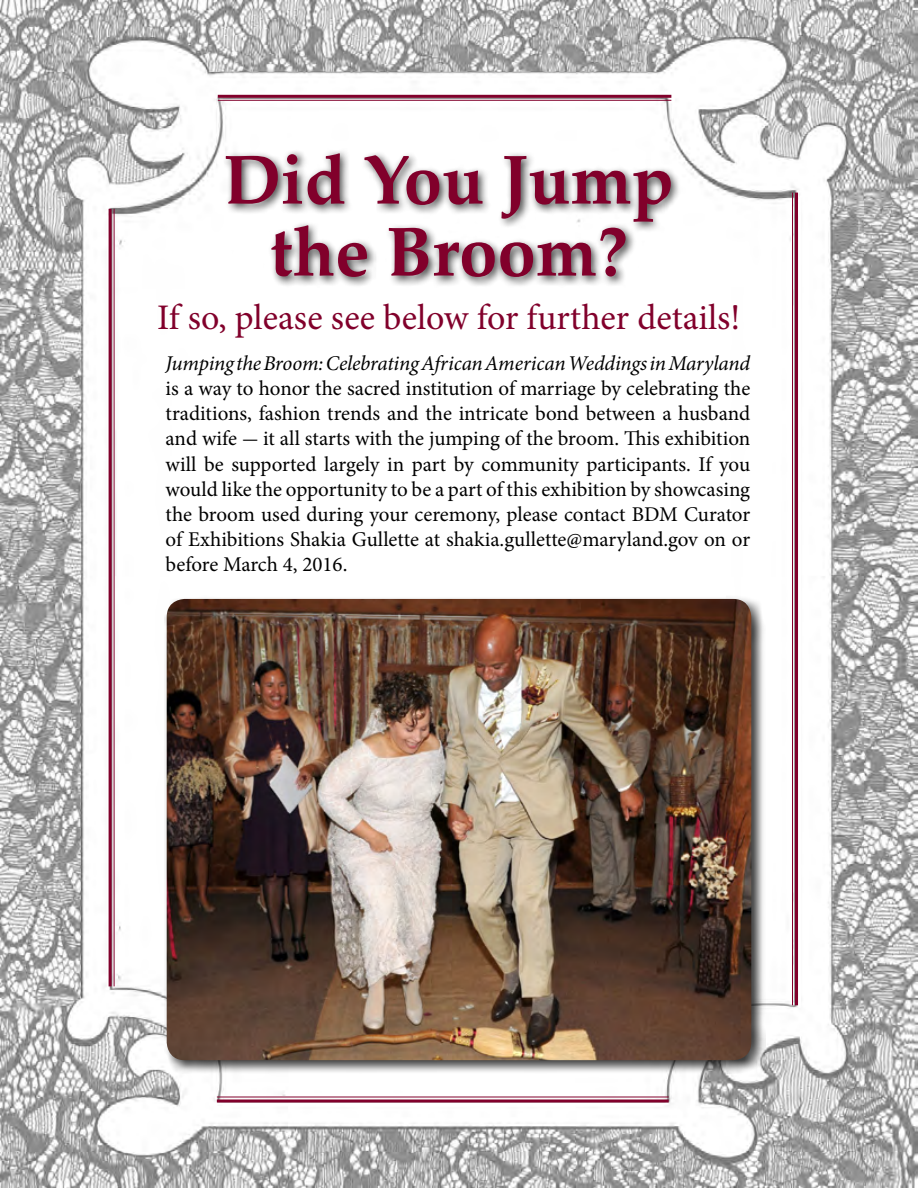
<style>
.page{position:relative;width:918px;height:1188px;background:#fff}
.page>*{position:absolute;margin:0;border:0;box-sizing:border-box;transform-origin:0 0}
.t1{font:700 69px/72px "Palatino Linotype";color:#81002b;text-align:center}
.t2{font:36px "Minion Pro";color:#81002b}
.t3{font:21px/25.2px "Minion Pro";letter-spacing:-.005em;color:#000;text-align:justify}
.t4{font:italic 21px "Minion Pro";letter-spacing:-.01em;color:#000}
</style>
<div class="page">
<img style="left:0;top:0;width:918px;height:1188px">
<div style="left:222px;top:148px;width:460px;height:140px;background:#000;opacity:.75"></div>
<hr style="left:109px;top:209px;width:3px;height:777px;background:#81002b">
<hr style="left:114px;top:209px;width:1px;height:777px;background:#81002b">
<hr style="left:795px;top:193px;width:3px;height:812px;background:#81002b">
<hr style="left:792px;top:193px;width:1px;height:812px;background:#81002b">
<hr style="left:218px;top:95px;width:453px;height:3px;background:#81002b">
<hr style="left:218px;top:100px;width:453px;height:1px;background:#81002b">
<hr style="left:217px;top:1100px;width:452px;height:2px;background:#81002b">
<hr style="left:217px;top:1096px;width:452px;height:2px;background:#81002b">
<div style="left:164px;top:596px;width:602px;height:478px;background:#000;opacity:.75"></div>
<img style="left:167px;top:599px;width:584px;height:461px">
<h1 class="t1" style="left:224px;top:142px;width:452px">Did You Jump the Broom?</h1>
<h2 class="t2" style="left:157px;top:294px;width:585px">If so, please see below for further details!</h2>
<p class="t4" style="left:166px;top:349px;width:586px">Jumping the Broom: Celebrating African American Weddings in Maryland</p>
<p class="t3" style="left:166px;top:376px;width:586px">is a way to honor the sacred institution of marriage by celebrating the traditions, fashion trends and the intricate bond between a husband and wife - it all starts with the jumping of the broom. This exhibition will be supported largely in part by community participants. If you would like the opportunity to be a part of this exhibition by showcasing the broom used during your ceremony, please contact BDM Curator of Exhibitions Shakia Gullette at shakia.gullette@maryland.gov on or before March 4, 2016.</p>
</div>
